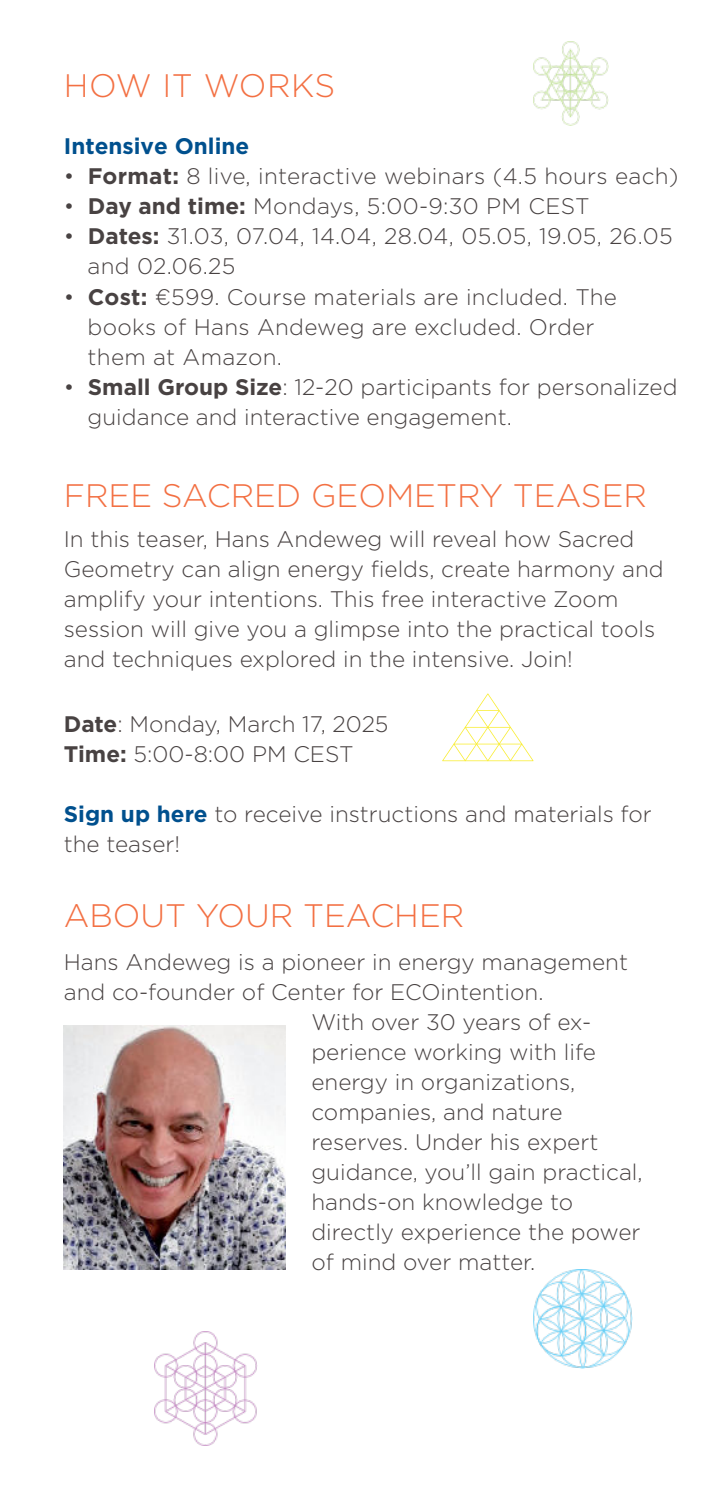
<style>
.page{position:relative;width:709px;height:1489px;background:#fff}
.page>*{position:absolute;margin:0;border:0;box-sizing:border-box;transform-origin:0 0}
.t1{font:300 32.5px "Gotham";color:#f37043}
.t2{font:300 22.5px "Gotham";color:#484242}
.t3{font:700 22.5px "Gotham";color:#00508e}
.s1{font-weight:700}
.s2{font-weight:700;color:#00508e}
</style>
<div class="page">
<img style="left:533px;top:1269px;width:99px;height:99px">
<svg style="left:442px;top:693px;width:91px;height:68px"></svg>
<img style="left:155px;top:1331px;width:102px;height:113px">
<img style="left:533px;top:42px;width:75px;height:84px">
<img style="left:64px;top:1025px;width:221px;height:244px">
<p class="t1" style="left:64px;top:71px;width:273px">HOW IT WORKS</p>
<p class="t3" style="left:64px;top:136px;width:187px">Intensive Online</p>
<p class="t2" style="left:64px;top:166px;width:12px">•</p>
<p class="t2" style="left:88px;top:166px;width:592px"><span class="s1">Format:</span> 8 live, interactive webinars (4.5 hours each)</p>
<p class="t2" style="left:64px;top:196px;width:12px">•</p>
<p class="t2" style="left:88px;top:196px;width:503px"><span class="s1">Day and time:</span> Mondays, 5:00-9:30 PM CEST</p>
<p class="t2" style="left:64px;top:226px;width:12px">•</p>
<p class="t2" style="left:88px;top:226px;width:586px"><span class="s1">Dates:</span> 31.03, 07.04, 14.04, 28.04, 05.05, 19.05, 26.05</p>
<p class="t2" style="left:88px;top:256px;width:149px">and 02.06.25</p>
<p class="t2" style="left:64px;top:286px;width:12px">•</p>
<p class="t2" style="left:88px;top:286px;width:530px"><span class="s1">Cost:</span> €599. Course materials are included. The</p>
<p class="t2" style="left:88px;top:316px;width:508px">books of Hans Andeweg are excluded. Order</p>
<p class="t2" style="left:88px;top:346px;width:196px">them at Amazon.</p>
<p class="t2" style="left:64px;top:376px;width:12px">•</p>
<p class="t2" style="left:88px;top:376px;width:591px"><span class="s1">Small Group Size</span>: 12-20 participants for personalized</p>
<p class="t2" style="left:88px;top:406px;width:426px">guidance and interactive engagement.</p>
<p class="t1" style="left:64px;top:481px;width:584px">FREE SACRED GEOMETRY TEASER</p>
<p class="t2" style="left:64px;top:529px;width:572px">In this teaser, Hans Andeweg will reveal how Sacred</p>
<p class="t2" style="left:64px;top:559px;width:601px">Geometry can align energy fields, create harmony and</p>
<p class="t2" style="left:64px;top:589px;width:556px">amplify your intentions. This free interactive Zoom</p>
<p class="t2" style="left:64px;top:619px;width:593px">session will give you a glimpse into the practical tools</p>
<p class="t2" style="left:64px;top:649px;width:510px">and techniques explored in the intensive. Join!</p>
<p class="t2" style="left:64px;top:714px;width:326px"><span class="s1">Date</span>: Monday, March 17, 2025</p>
<p class="t2" style="left:64px;top:744px;width:291px"><span class="s1">Time:</span> 5:00-8:00 PM CEST</p>
<p class="t2" style="left:64px;top:804px;width:589px"><span class="s2">Sign up here</span> to receive instructions and materials for</p>
<p class="t2" style="left:64px;top:834px;width:118px">the teaser!</p>
<p class="t1" style="left:64px;top:901px;width:402px">ABOUT YOUR TEACHER</p>
<p class="t2" style="left:64px;top:951px;width:565px">Hans Andeweg is a pioneer in energy management</p>
<p class="t2" style="left:64px;top:981px;width:481px">and co-founder of Center for ECOintention.</p>
<p class="t2" style="left:311px;top:1011px;width:281px">With over 30 years of ex-</p>
<p class="t2" style="left:311px;top:1041px;width:286px">perience working with life</p>
<p class="t2" style="left:311px;top:1071px;width:265px">energy in organizations,</p>
<p class="t2" style="left:311px;top:1101px;width:252px">companies, and nature</p>
<p class="t2" style="left:311px;top:1131px;width:288px">reserves. Under his expert</p>
<p class="t2" style="left:311px;top:1161px;width:333px">guidance, you’ll gain practical,</p>
<p class="t2" style="left:311px;top:1191px;width:263px">hands-on knowledge to</p>
<p class="t2" style="left:311px;top:1221px;width:330px">directly experience the power</p>
<p class="t2" style="left:311px;top:1251px;width:225px">of mind over matter.</p>
</div>
